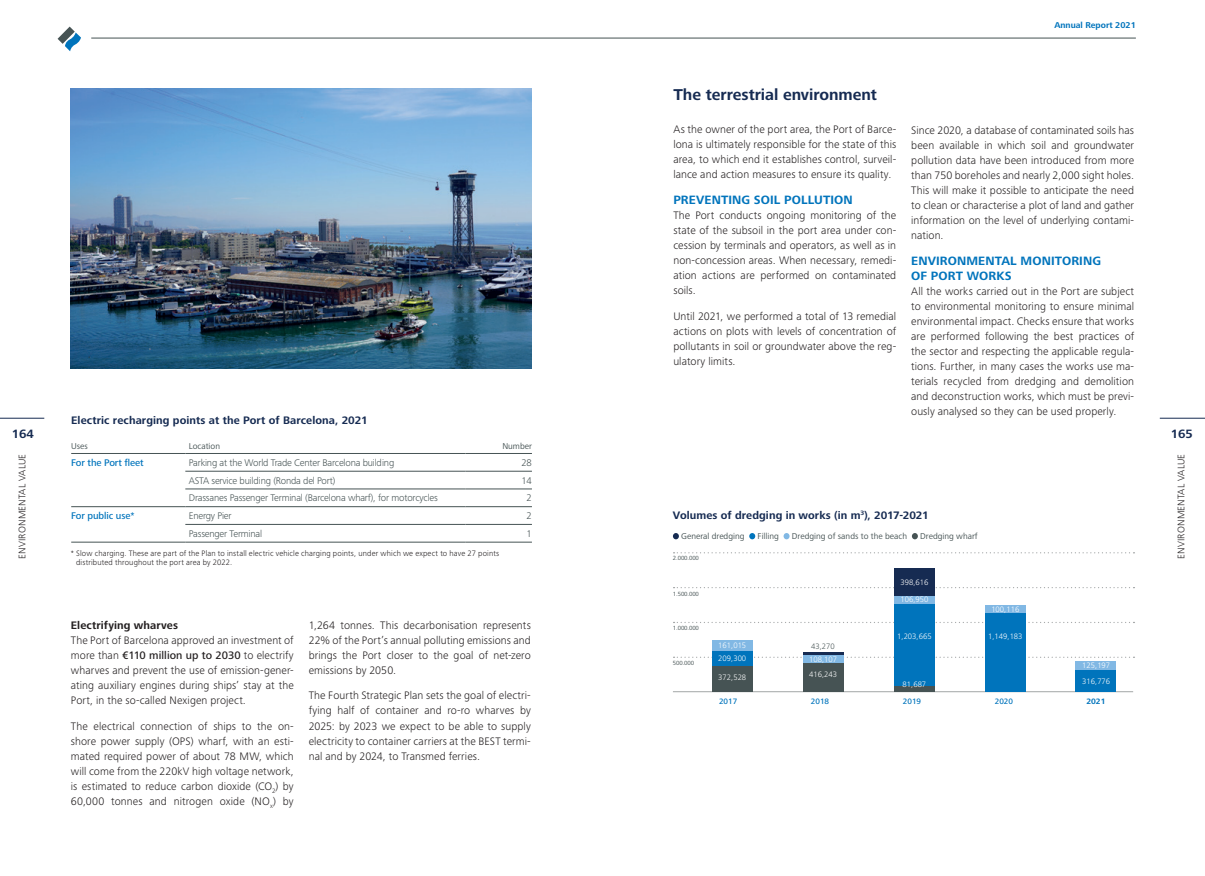
<style>
.page{position:relative;width:1205px;height:876px;background:#fff}
.page>*{position:absolute;margin:0;border:0;box-sizing:border-box;transform-origin:0 0}
.t1{font:700 16.25px "Frutiger Next Pro";letter-spacing:-.005em;color:#162b52}
.t2{font:700 12.5px/15px "Frutiger Next Pro";letter-spacing:.01em;color:#0074bc}
.t3{font:700 12.5px "Frutiger Next Pro";color:#162b52}
.t4{font:300 11.25px/15px "Frutiger Next Pro";letter-spacing:.01em;color:#231f20;text-align:justify}
.t5{font:700 11.25px "Frutiger Next Pro";letter-spacing:.005em;color:#162b52}
.t6{font:700 11.25px "Frutiger Next Pro";letter-spacing:.01em;color:#231f20}
.t7{font:300 10px "Frutiger Next Pro";letter-spacing:-.02em;color:#465354}
.t8{font:300 10px "Frutiger Next Pro";letter-spacing:.015em;color:#231f20}
.t9{font:500 10px "Frutiger Next Pro";letter-spacing:-.01em;color:#0074bc}
.t10{font:8.75px "Frutiger Next Pro";color:#465354}
.t11{font:700 8.75px "Frutiger Next Pro";color:#0074bc}
.t12{font:300 8.12px/8.8px "Frutiger Next Pro";letter-spacing:.02em;color:#231f20}
.t13{font:300 8.12px/17.5px "Frutiger Next Pro";color:#fff}
.t14{font:500 8.12px "Frutiger Next Pro";color:#0074bc}
.t15{font:300 8.12px "Frutiger Next Pro";color:#465354}
.t16{font:700 8.12px "Frutiger Next Pro";color:#0074bc}
.t17{font:6.25px "Frutiger Next Pro";letter-spacing:-.02em;color:#465354}
.s1{font-weight:500}
</style>
<div class="page">
<svg style="left:58px;top:27px;width:23px;height:24px"></svg>
<hr style="left:91px;top:38px;width:1045px;height:1px;background:#465354">
<hr style="left:0;top:418px;width:44px;height:1px;background:#162b52">
<hr style="left:1160px;top:418px;width:45px;height:1px;background:#162b52">
<hr style="left:71px;top:453px;width:114px;height:1px;background:#465354">
<hr style="left:185px;top:453px;width:280px;height:1px;background:#465354">
<hr style="left:465px;top:453px;width:67px;height:1px;background:#465354">
<hr style="left:185px;top:471px;width:280px;height:1px;background:#465354">
<hr style="left:465px;top:471px;width:67px;height:1px;background:#465354">
<hr style="left:185px;top:488px;width:280px;height:1px;background:#465354">
<hr style="left:465px;top:488px;width:67px;height:1px;background:#465354">
<hr style="left:71px;top:506px;width:114px;height:1px;background:#465354">
<hr style="left:185px;top:506px;width:280px;height:1px;background:#465354">
<hr style="left:465px;top:506px;width:67px;height:1px;background:#465354">
<hr style="left:185px;top:524px;width:280px;height:1px;background:#465354">
<hr style="left:465px;top:524px;width:67px;height:1px;background:#465354">
<hr style="left:71px;top:541px;width:114px;height:1px;background:#465354">
<hr style="left:185px;top:541px;width:280px;height:1px;background:#465354">
<hr style="left:465px;top:541px;width:67px;height:1px;background:#465354">
<img style="left:71px;top:89px;width:460px;height:279px">
<svg style="left:673px;top:533px;width:6px;height:6px"></svg>
<svg style="left:749px;top:533px;width:6px;height:6px"></svg>
<svg style="left:783px;top:533px;width:6px;height:6px"></svg>
<svg style="left:912px;top:533px;width:6px;height:6px"></svg>
<hr style="left:673px;top:691px;width:460px;height:1px;background:#a3a6a7">
<svg style="left:673px;top:552px;width:461px;height:1px"></svg>
<svg style="left:673px;top:586px;width:461px;height:2px"></svg>
<svg style="left:673px;top:621px;width:461px;height:2px"></svg>
<svg style="left:673px;top:656px;width:461px;height:1px"></svg>
<div style="left:712px;top:665px;width:40px;height:26px;background:#465354"></div>
<div style="left:712px;top:651px;width:40px;height:14px;background:#0074bc"></div>
<div style="left:712px;top:640px;width:40px;height:11px;background:#81b8e4"></div>
<div style="left:803px;top:662px;width:40px;height:29px;background:#465354"></div>
<div style="left:803px;top:655px;width:40px;height:8px;background:#81b8e4"></div>
<hr style="left:803px;top:652px;width:40px;height:3px;background:#162b52">
<div style="left:894px;top:685px;width:40px;height:6px;background:#465354"></div>
<div style="left:894px;top:603px;width:40px;height:82px;background:#0074bc"></div>
<div style="left:894px;top:595px;width:40px;height:8px;background:#81b8e4"></div>
<div style="left:894px;top:568px;width:40px;height:27px;background:#162b52"></div>
<div style="left:984px;top:612px;width:41px;height:79px;background:#0074bc"></div>
<div style="left:984px;top:605px;width:41px;height:7px;background:#81b8e4"></div>
<div style="left:1075px;top:669px;width:41px;height:22px;background:#0074bc"></div>
<div style="left:1075px;top:661px;width:41px;height:8px;background:#81b8e4"></div>
<p class="t11" style="left:1054px;top:21px;width:83px">Annual Report 2021</p>
<h1 class="t1" style="left:673px;top:86px;width:205px">The terrestrial environment</h1>
<p class="t4" style="left:673px;top:122px;width:224px">As the owner of the port area, the Port of Barce&shy;lona is ultimately responsible for the state of this area, to which end it establishes control, surveil&shy;lance and action measures to ensure its quality.</p>
<p class="t2" style="left:673px;top:192px;width:181px">PREVENTING SOIL POLLUTION</p>
<p class="t4" style="left:673px;top:207px;width:224px">The Port conducts ongoing monitoring of the state of the subsoil in the port area under con&shy;cession by terminals and operators, as well as in non-concession areas. When necessary, remedi&shy;ation actions are performed on contaminated soils.</p>
<p class="t4" style="left:673px;top:308px;width:224px">Until 2021, we performed a total of 13 remedial actions on plots with levels of concentration of pollutants in soil or groundwater above the reg&shy;ulatory limits.</p>
<p class="t4" style="left:911px;top:123px;width:224px">Since 2020, a database of contaminated soils has been available in which soil and groundwater pollution data have been introduced from more than 750 boreholes and nearly 2,000 sight holes.<br>This will make it possible to anticipate the need to clean or characterise a plot of land and gather information on the level of underlying contami&shy;nation.</p>
<p class="t2" style="left:911px;top:253px;width:191px">ENVIRONMENTAL MONITORING<br>OF PORT WORKS</p>
<p class="t4" style="left:911px;top:283px;width:224px">All the works carried out in the Port are subject to environmental monitoring to ensure minimal environmental impact. Checks ensure that works are performed following the best practices of the sector and respecting the applicable regula&shy;tions. Further, in many cases the works use ma&shy;terials recycled from dredging and demolition and deconstruction works, which must be previ&shy;ously analysed so they can be used properly.</p>
<p class="t5" style="left:71px;top:413px;width:298px">Electric recharging points at the Port of Barcelona, 2021</p>
<p class="t10" style="left:71px;top:441px;width:18px">Uses</p>
<p class="t10" style="left:189px;top:441px;width:33px">Location</p>
<p class="t10" style="left:502px;top:441px;width:31px">Number</p>
<p class="t9" style="left:71px;top:457px;width:74px">For the Port fleet</p>
<p class="t7" style="left:189px;top:456px;width:207px">Parking at the World Trade Center Barcelona building</p>
<p class="t7" style="left:521px;top:456px;width:12px">28</p>
<p class="t7" style="left:189px;top:474px;width:148px">ASTA service building (Ronda del Port)</p>
<p class="t7" style="left:521px;top:474px;width:12px">14</p>
<p class="t7" style="left:189px;top:492px;width:250px">Drassanes Passenger Terminal (Barcelona wharf), for motorcycles</p>
<p class="t7" style="left:527px;top:492px;width:7px">2</p>
<p class="t9" style="left:71px;top:510px;width:65px">For public use*</p>
<p class="t7" style="left:189px;top:510px;width:44px">Energy Pier</p>
<p class="t7" style="left:527px;top:510px;width:7px">2</p>
<p class="t7" style="left:189px;top:527px;width:75px">Passenger Terminal</p>
<p class="t7" style="left:527px;top:527px;width:7px">1</p>
<p class="t12" style="left:76px;top:549px;width:424px;text-indent:-5px">* Slow charging. These are part of the Plan to install electric vehicle charging points, under which we expect to have 27 points distributed throughout the port area by 2022.</p>
<p class="t3" style="left:12px;top:426px;width:24px">164</p>
<p class="t3" style="left:1171px;top:426px;width:24px">165</p>
<p class="t8" style="left:16px;top:558px;width:106px;rotate:-90deg">ENVIRONMENTAL VALUE</p>
<p class="t8" style="left:1175px;top:558px;width:106px;rotate:-90deg">ENVIRONMENTAL VALUE</p>
<p class="t5" style="left:673px;top:508px;width:257px">Volumes of dredging in works (in m<sup>3</sup>), 2017-2021</p>
<p class="t10" style="left:681px;top:531px;width:65px">General dredging</p>
<p class="t10" style="left:757px;top:531px;width:23px">Filling</p>
<p class="t10" style="left:792px;top:531px;width:117px">Dredging of sands to the beach</p>
<p class="t10" style="left:920px;top:531px;width:59px">Dredging wharf</p>
<p class="t17" style="left:673px;top:554px;width:28px">2.000.000</p>
<p class="t17" style="left:673px;top:589px;width:28px">1.500.000</p>
<p class="t17" style="left:673px;top:624px;width:28px">1.000.000</p>
<p class="t17" style="left:673px;top:658px;width:23px">500.000</p>
<p class="t13" style="left:900px;top:573px;width:29px">398,616<br>106,950</p>
<p class="t13" style="left:897px;top:627px;width:36px">1,203,665</p>
<p class="t13" style="left:988px;top:627px;width:36px">1,149,183</p>
<p class="t13" style="left:991px;top:600px;width:29px">100,116</p>
<p class="t6" style="left:71px;top:618px;width:109px">Electrifying wharves</p>
<p class="t4" style="left:71px;top:632px;width:224px">The Port of Barcelona approved an investment of more than <span class="s1">€110 million up to 2030</span> to electrify wharves and prevent the use of emission-gener&shy;ating auxiliary engines during ships’ stay at the Port, in the so-called Nexigen project.</p>
<p class="t4" style="left:71px;top:718px;width:224px">The electrical connection of ships to the on&shy;shore power supply (OPS) wharf, with an esti&shy;mated required power of about 78 MW, which will come from the 220kV high voltage network, is estimated to reduce carbon dioxide (CO<sub>2</sub>) by 60,000 tonnes and nitrogen oxide (NO<sub>x</sub>) by</p>
<p class="t4" style="left:309px;top:617px;width:224px">1,264 tonnes. This decarbonisation represents 22% of the Port’s annual polluting emissions and brings the Port closer to the goal of net-zero emissions by 2050.</p>
<p class="t4" style="left:309px;top:688px;width:224px">The Fourth Strategic Plan sets the goal of electri&shy;fying half of container and ro-ro wharves by 2025: by 2023 we expect to be able to supply electricity to container carriers at the BEST termi&shy;nal and by 2024, to Transmed ferries.</p>
<p class="t13" style="left:718px;top:636px;width:29px">161,015</p>
<p class="t15" style="left:811px;top:641px;width:25px">43,270</p>
<p class="t13" style="left:718px;top:649px;width:29px">209,300</p>
<p class="t13" style="left:809px;top:650px;width:29px">108,107</p>
<p class="t13" style="left:1082px;top:656px;width:29px">125,197</p>
<p class="t13" style="left:809px;top:665px;width:29px">416,243</p>
<p class="t13" style="left:718px;top:668px;width:29px">372,528</p>
<p class="t13" style="left:1082px;top:672px;width:29px">316,776</p>
<p class="t13" style="left:902px;top:675px;width:25px">81,687</p>
<p class="t14" style="left:719px;top:696px;width:20px">2017</p>
<p class="t14" style="left:811px;top:696px;width:20px">2018</p>
<p class="t14" style="left:903px;top:696px;width:20px">2019</p>
<p class="t14" style="left:995px;top:696px;width:20px">2020</p>
<p class="t16" style="left:1086px;top:696px;width:21px">2021</p>
</div>
